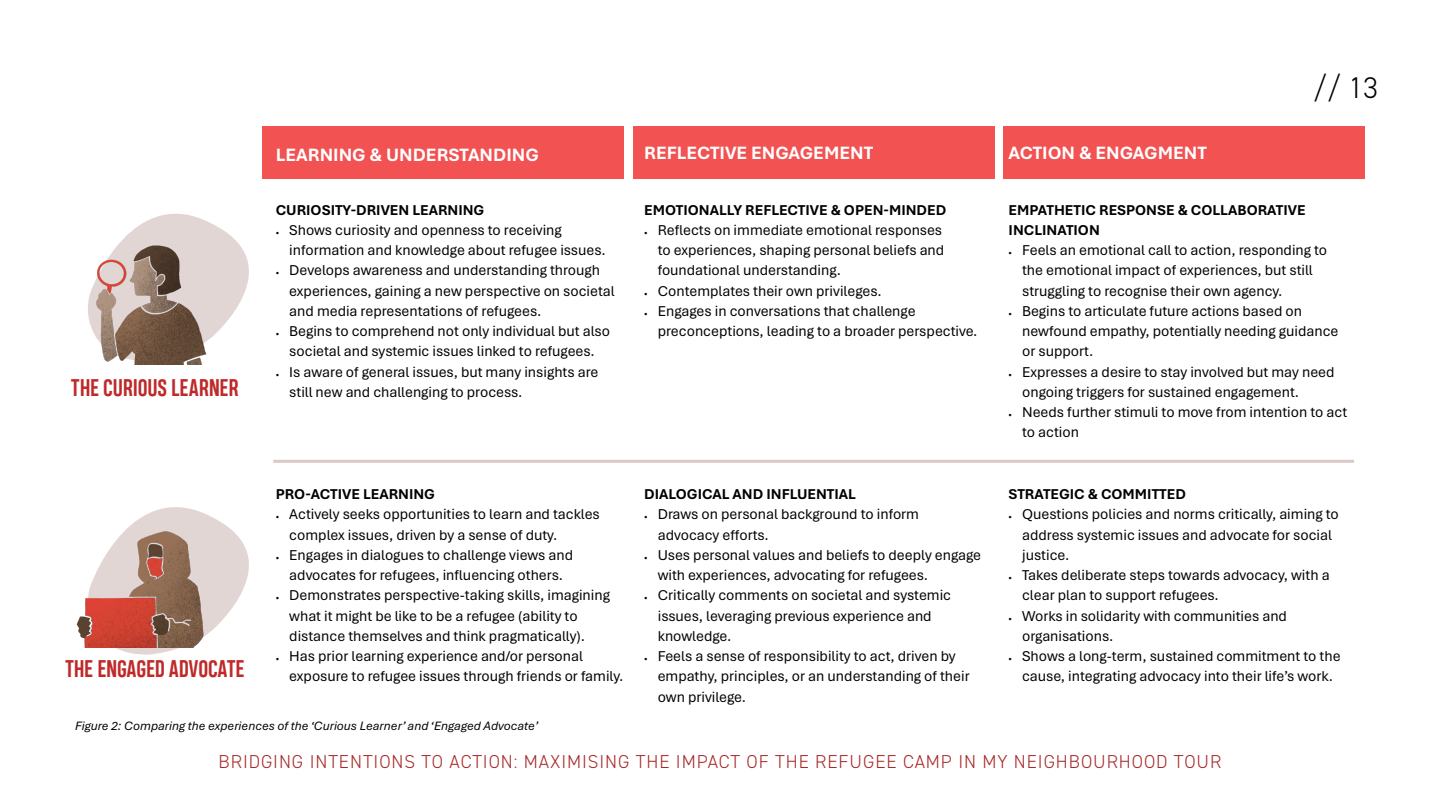
<style>
.page{position:relative;width:1440px;height:810px;background:#fff}
.page>*{position:absolute;margin:0;border:0;box-sizing:border-box;transform-origin:0 0}
.t1{font:300 30px "DIN2014";color:#000}
.t2{font:700 22.5px "Heading Pro Trial";letter-spacing:-.005em;color:#bf2929}
.t3{font:300 18.75px "DIN2014";letter-spacing:.05em;color:#a92929}
.t4{font:700 18.75px "Aptos";color:#fff}
.t5{font:15px/20.2px "Aptos";color:#000}
.t6{font:700 15px/20.2px "Aptos";color:#000}
.t7{font:italic 12.75px "Aptos";color:#000}
.s1{font-family:"Minion Pro";font-size:9px}
</style>
<div class="page">
<svg style="left:88px;top:213px;width:161px;height:113px"></svg>
<svg style="left:84px;top:507px;width:165px;height:148px"></svg>
<div style="left:1003px;top:126px;width:362px;height:52px;background:#f25252"></div>
<div style="left:633px;top:126px;width:361px;height:52px;background:#f25252"></div>
<div style="left:263px;top:126px;width:361px;height:52px;background:#f25252"></div>
<hr style="left:273px;top:460px;width:1081px;height:3px;background:#d9c9c7">
<img style="left:76px;top:523px;width:146px;height:124px">
<img style="left:89px;top:240px;width:134px;height:125px">
<p class="t2" style="left:71px;top:374px;width:169px">THE CURIOUS LEARNER</p>
<p class="t2" style="left:65px;top:655px;width:181px">THE ENGAGED ADVOCATE</p>
<p class="t4" style="left:276px;top:142px;width:265px">LEARNING &amp; UNDERSTANDING</p>
<p class="t4" style="left:644px;top:140px;width:230px">REFLECTIVE ENGAGEMENT</p>
<p class="t4" style="left:1009px;top:140px;width:200px">ACTION &amp; ENGAGMENT</p>
<h1 class="t1" style="left:1313px;top:70px;width:66px">// 13</h1>
<p class="t6" style="left:276px;top:199px;width:210px">CURIOSITY-DRIVEN LEARNING</p>
<p class="t5" style="left:289px;top:219px;width:318px;text-indent:-14px"><span class="s1">•</span> Shows curiosity and openness to receiving information and knowledge about refugee issues.</p>
<p class="t5" style="left:289px;top:260px;width:327px;text-indent:-14px"><span class="s1">•</span> Develops awareness and understanding through experiences, gaining a new perspective on societal and media representations of refugees.</p>
<p class="t5" style="left:276px;top:320px;width:336px;text-align:center"><span class="s1">•</span> Begins to comprehend not only individual but also societal and systemic issues linked to refugees.</p>
<p class="t5" style="left:289px;top:361px;width:311px;text-indent:-14px"><span class="s1">•</span> Is aware of general issues, but many insights are still new and challenging to process.</p>
<p class="t6" style="left:644px;top:199px;width:304px">EMOTIONALLY REFLECTIVE &amp; OPEN-MINDED</p>
<p class="t5" style="left:658px;top:219px;width:288px;text-indent:-14px"><span class="s1">•</span> Reflects on immediate emotional responses to experiences, shaping personal beliefs and foundational understanding.</p>
<p class="t5" style="left:644px;top:280px;width:239px"><span class="s1">•</span> Contemplates their own privileges.</p>
<p class="t5" style="left:658px;top:300px;width:321px;text-indent:-14px"><span class="s1">•</span> Engages in conversations that challenge preconceptions, leading to a broader perspective.</p>
<p class="t6" style="left:276px;top:484px;width:161px">PRO-ACTIVE LEARNING</p>
<p class="t5" style="left:289px;top:504px;width:312px;text-indent:-14px"><span class="s1">•</span> Actively seeks opportunities to learn and tackles complex issues, driven by a sense of duty.</p>
<p class="t5" style="left:276px;top:544px;width:299px;text-align:center"><span class="s1">•</span> Engages in dialogues to challenge views and advocates for refugees, influencing others.</p>
<p class="t5" style="left:289px;top:585px;width:322px;text-indent:-14px"><span class="s1">•</span> Demonstrates perspective-taking skills, imagining what it might be like to be a refugee (ability to distance themselves and think pragmatically).</p>
<p class="t5" style="left:289px;top:646px;width:336px;text-indent:-14px"><span class="s1">•</span> Has prior learning experience and/or personal exposure to refugee issues through friends or family.</p>
<p class="t6" style="left:644px;top:484px;width:213px">DIALOGICAL AND INFLUENTIAL</p>
<p class="t5" style="left:658px;top:504px;width:263px;text-indent:-14px"><span class="s1">•</span> Draws on personal background to inform advocacy efforts.</p>
<p class="t5" style="left:658px;top:544px;width:325px;text-indent:-14px"><span class="s1">•</span> Uses personal values and beliefs to deeply engage with experiences, advocating for refugees.</p>
<p class="t5" style="left:658px;top:585px;width:295px;text-indent:-14px"><span class="s1">•</span> Critically comments on societal and systemic issues, leveraging previous experience and knowledge.</p>
<p class="t5" style="left:658px;top:646px;width:313px;text-indent:-14px"><span class="s1">•</span> Feels a sense of responsibility to act, driven by empathy, principles, or an understanding of their own privilege.</p>
<p class="t6" style="left:1009px;top:199px;width:298px">EMPATHETIC RESPONSE &amp; COLLABORATIVE<br>INCLINATION</p>
<p class="t5" style="left:1022px;top:239px;width:307px;text-indent:-14px"><span class="s1">•</span> Feels an emotional call to action, responding to the emotional impact of experiences, but still struggling to recognise their own agency.</p>
<p class="t5" style="left:1022px;top:300px;width:318px;text-indent:-14px"><span class="s1">•</span> Begins to articulate future actions based on newfound empathy, potentially needing guidance or support.</p>
<p class="t5" style="left:1022px;top:361px;width:314px;text-indent:-14px"><span class="s1">•</span> Expresses a desire to stay involved but may need ongoing triggers for sustained engagement.</p>
<p class="t5" style="left:1022px;top:401px;width:327px;text-indent:-14px"><span class="s1">•</span> Needs further stimuli to move from intention to act to action</p>
<p class="t6" style="left:1009px;top:484px;width:179px">STRATEGIC &amp; COMMITTED</p>
<p class="t5" style="left:1022px;top:504px;width:318px;text-indent:-14px"><span class="s1">•</span> Questions policies and norms critically, aiming to address systemic issues and advocate for social justice.</p>
<p class="t5" style="left:1022px;top:565px;width:309px;text-indent:-14px"><span class="s1">•</span> Takes deliberate steps towards advocacy, with a clear plan to support refugees.</p>
<p class="t5" style="left:1022px;top:605px;width:266px;text-indent:-14px"><span class="s1">•</span> Works in solidarity with communities and organisations.</p>
<p class="t5" style="left:1009px;top:646px;width:333px;text-align:center"><span class="s1">•</span> Shows a long-term, sustained commitment to the cause, integrating advocacy into their life’s work.</p>
<p class="t7" style="left:75px;top:717px;width:465px">Figure 2: Comparing the experiences of the ‘Curious Learner’ and ‘Engaged Advocate’</p>
<p class="t3" style="left:219px;top:750px;width:1004px">BRIDGING INTENTIONS TO ACTION: MAXIMISING THE IMPACT OF THE REFUGEE CAMP IN MY NEIGHBOURHOOD TOUR</p>
</div>
